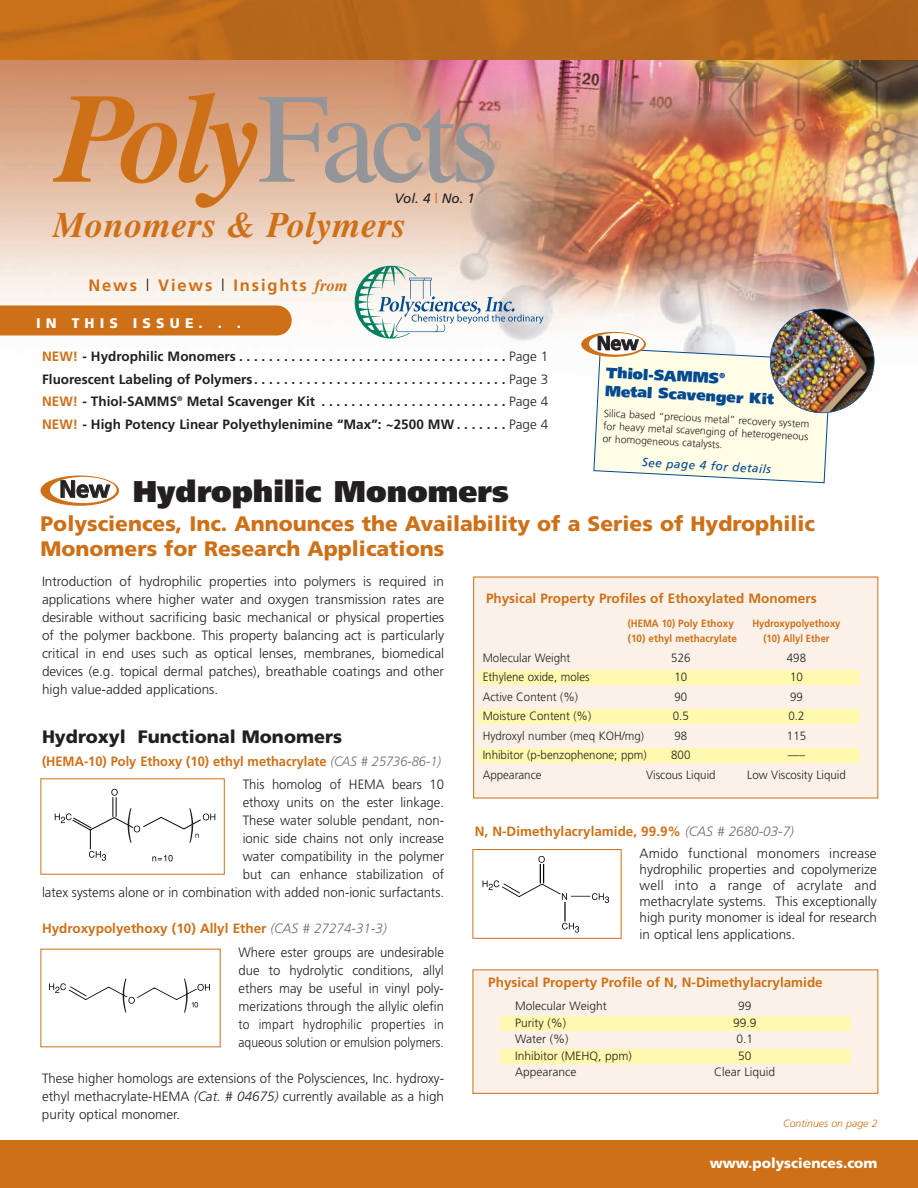
<style>
.page{position:relative;width:918px;height:1188px;background:#fff}
.page>*{position:absolute;margin:0;border:0;box-sizing:border-box;transform-origin:0 0}
.t1{font:127.5px "Times";letter-spacing:-.05em;color:#939598}
.t2{font:italic 700 36px "Times";letter-spacing:.015em;color:#ce7018}
.t3{font:900 30px "Frutiger";color:#231f20}
.t4{font:700 23.7px "Frutiger";color:#231f20}
.t5{font:900 21px/25.2px "Frutiger";color:#ce7018}
.t6{font:700 19.5px "Frutiger";color:#231f20}
.t7{font:900 18px "Frutiger";color:#231f20}
.t8{font:700 16.5px "Frutiger";letter-spacing:.11em;color:#ce7018}
.t9{font:900 15px/18px "Frutiger";color:#014990}
.t10{font:900 13.95px "Frutiger";color:#fff}
.t11{font:900 13.95px "Frutiger";letter-spacing:.365em;color:#fff}
.t12{font:300 13.5px/18px "Frutiger";color:#231f20;text-align:justify}
.t13{font:700 13.5px/22.5px "Frutiger";color:#231f20;text-align:justify}
.t14{font:700 13.5px/23.4px "Frutiger";color:#ce7018}
.t15{font:700 13.5px/23.4px "Frutiger";color:#ce7018;text-align:right;scale:.95 1}
.t16{font:italic 13.5px "Frutiger";color:#231f20}
.t17{font:300 12px "Frutiger";color:#231f20;scale:.96 1}
.t18{font:300 12px "Frutiger";color:#231f20}
.t19{font:italic 12px "Frutiger";color:#014990}
.t20{font:300 10.5px "Frutiger";color:#231f20}
.t21{font:700 10.5px "Frutiger";color:#ce7018;scale:.9 1}
.t22{font:700 10.5px "Frutiger";color:#ce7018;scale:.95 1}
.t23{font:italic 300 10.5px "Frutiger";color:#ce7018}
.s1{font-weight:700;font-style:italic;color:#ce7018}
.s2{font-weight:300;color:#231f20}
.s3{font-family:"Times";font-style:italic}
.s4{color:#ce7018}
.s5{font-weight:300}
.s6{font-weight:300;font-style:italic;color:#6c6d70}
.s7{font-style:italic}
.s8{font-weight:700;color:#ce7018}
.s9{font-style:italic;color:#6c6d70}
</style>
<div class="page">
<img style="left:0;top:60px;width:918px;height:307px">
<div style="left:0;top:306px;width:292px;height:30px;background:#ce7018"></div>
<svg style="left:593px;top:347px;width:236px;height:136px;background:#f9f9e5"></svg>
<svg style="left:355px;top:266px;width:189px;height:73px"></svg>
<svg style="left:581px;top:332px;width:65px;height:25px"></svg>
<div style="left:589px;top:333px;width:55px;height:22px;background:#fff;border-radius:50%"></div>
<img style="left:770px;top:309px;width:104px;height:104px">
<div style="left:770px;top:309px;width:104px;height:104px;border:2px solid #014990;border-radius:50%"></div>
<img style="left:0;top:0;width:918px;height:60px">
<div style="left:0;top:1141px;width:918px;height:47px;background:#ce7018"></div>
<div style="left:474px;top:577px;width:404px;height:221px;background:#fbf1e8"></div>
<div style="left:479px;top:670px;width:381px;height:15px;background:#fff8ae"></div>
<div style="left:479px;top:709px;width:381px;height:15px;background:#fff8ae"></div>
<div style="left:479px;top:748px;width:381px;height:15px;background:#fff8ae"></div>
<svg style="left:40px;top:476px;width:79px;height:30px"></svg>
<div style="left:50px;top:477px;width:67px;height:26px;background:#fff;border-radius:50%"></div>
<svg style="left:55px;top:789px;width:160px;height:72px"></svg>
<svg style="left:49px;top:979px;width:161px;height:34px"></svg>
<div style="left:473px;top:970px;width:405px;height:123px;background:#fbf1e8"></div>
<div style="left:473px;top:969px;width:405px;height:125px;border:1px solid #ce7018"></div>
<div style="left:500px;top:1016px;width:351px;height:15px;background:#fff8ae"></div>
<div style="left:500px;top:1049px;width:351px;height:15px;background:#fff8ae"></div>
<svg style="left:483px;top:856px;width:126px;height:77px"></svg>
<div style="left:472px;top:849px;width:150px;height:90px;border:1px solid #ce7018"></div>
<h1 class="t1" style="left:57px;top:94px;width:444px"><span class="s1">Poly</span>Facts</h1>
<h2 class="t2" style="left:53px;top:211px;width:355px">Monomers &amp; Polymers</h2>
<p class="t8" style="left:89px;top:278px;width:261px">News <span class="s2">l</span> Views <span class="s2">l</span> Insights <span class="s3">from</span></p>
<p class="t16" style="left:395px;top:193px;width:82px">Vol. 4 <span class="s4">|</span> No. 1</p>
<p class="t11" style="left:36px;top:317px;width:206px">IN THIS ISSUE. . .</p>
<p class="t13" style="left:42px;top:346px;width:508px"><span class="s4">NEW!</span> - Hydrophilic Monomers . . . . . . . . . . . . . . . . . . . . . . . . . . . . . . . . . . . . <span class="s5">Page 1<br></span>Fluorescent Labeling of Polymers. . . . . . . . . . . . . . . . . . . . . . . . . . . . . . . . . . <span class="s5">Page 3<br></span><span class="s4">NEW!</span> - Thiol-SAMMS<sup>®</sup> Metal Scavenger Kit . . . . . . . . . . . . . . . . . . . . . . . . . <span class="s5">Page 4<br></span><span class="s4">NEW!</span> - High Potency Linear Polyethylenimine “Max”: ~2500 MW . . . . . . . <span class="s5">Page 4</span></p>
<h3 class="t6" style="left:597px;top:335px;width:43px">New</h3>
<p class="t9" style="left:606px;top:365px;width:171px;rotate:3deg">Thiol-SAMMS<sup>®<br></sup>Metal Scavenger Kit</p>
<p class="t20" style="left:603px;top:421px;width:207px;rotate:3deg">for heavy metal scavenging of heterogeneous</p>
<p class="t20" style="left:604px;top:409px;width:207px;rotate:3deg">Silica based “precious metal” recovery system</p>
<p class="t20" style="left:603px;top:434px;width:122px;rotate:3deg">or homogeneous catalysts.</p>
<p class="t19" style="left:642px;top:457px;width:131px;rotate:3deg">See page 4 for details</p>
<h3 class="t3" style="left:133px;top:479px;width:378px">Hydrophilic Monomers</h3>
<h3 class="t5" style="left:40px;top:513px;width:776px">Polysciences, Inc. Announces the Availability of a Series of Hydrophilic<br>Monomers for Research Applications</h3>
<h3 class="t4" style="left:59px;top:480px;width:52px">New</h3>
<p class="t12" style="left:42px;top:574px;width:404px">Introduction of hydrophilic properties into polymers is required in applications where higher water and oxygen transmission rates are desirable without sacrificing basic mechanical or physical properties of the polymer backbone. This property balancing act is particularly critical in end uses such as optical lenses, membranes, biomedical devices (e.g. topical dermal patches), breathable coatings and other high value-added applications.</p>
<h3 class="t7" style="left:42px;top:730px;width:302px">Hydroxyl Functional Monomers</h3>
<p class="t15" style="left:42px;top:750px;width:425px">(HEMA-10) Poly Ethoxy (10) ethyl methacrylate <span class="s6">(CAS # 25736-86-1)<br></span><span class="s2">This homolog of HEMA bears 10</span></p>
<p class="t12" style="left:42px;top:794px;width:404px;text-align:right">ethoxy units on the ester linkage.<br>These water soluble pendant, non-<br>ionic side chains not only increase<br>water compatibility in the polymer<br>but can enhance stabilization of<br>latex systems alone or in combination with added non-ionic surfactants.</p>
<p class="t14" style="left:239px;top:918px;width:207px;text-indent:-197px">Hydroxypolyethoxy (10) Allyl Ether <span class="s6">(CAS # 27274-31-3)<br></span><span class="s2">Where ester groups are undesirable</span></p>
<p class="t12" style="left:239px;top:962px;width:207px">due to hydrolytic conditions, allyl ethers may be useful in vinyl poly&shy;merizations through the allylic olefin to impart hydrophilic properties in aqueous solution or emulsion polymers.</p>
<p class="t12" style="left:42px;top:1070px;width:404px">These higher homologs are extensions of the Polysciences, Inc. hydroxy&shy;ethyl methacrylate-HEMA <span class="s7">(Cat. # 04675)</span> currently available as a high purity optical monomer.</p>
<p class="t14" style="left:486px;top:588px;width:332px">Physical Property Profiles of Ethoxylated Monomers</p>
<p class="t21" style="left:628px;top:620px;width:119px">(HEMA 10) Poly Ethoxy</p>
<p class="t21" style="left:752px;top:620px;width:99px">Hydroxypolyethoxy</p>
<p class="t22" style="left:628px;top:635px;width:116px">(10) ethyl methacrylate</p>
<p class="t21" style="left:763px;top:635px;width:75px">(10) Allyl Ether</p>
<p class="t17" style="left:483px;top:653px;width:93px">Molecular Weight</p>
<p class="t17" style="left:671px;top:653px;width:22px">526</p>
<p class="t17" style="left:787px;top:653px;width:22px">498</p>
<p class="t17" style="left:483px;top:672px;width:113px">Ethylene oxide, moles</p>
<p class="t17" style="left:674px;top:672px;width:15px">10</p>
<p class="t17" style="left:790px;top:672px;width:15px">10</p>
<p class="t17" style="left:483px;top:692px;width:101px">Active Content (%)</p>
<p class="t17" style="left:674px;top:692px;width:15px">90</p>
<p class="t17" style="left:790px;top:692px;width:15px">99</p>
<p class="t17" style="left:483px;top:711px;width:115px">Moisture Content (%)</p>
<p class="t17" style="left:673px;top:711px;width:18px">0.5</p>
<p class="t17" style="left:789px;top:711px;width:18px">0.2</p>
<p class="t17" style="left:483px;top:731px;width:170px">Hydroxyl number (meq KOH/mg)</p>
<p class="t17" style="left:675px;top:731px;width:15px">98</p>
<p class="t17" style="left:787px;top:731px;width:22px">115</p>
<p class="t17" style="left:483px;top:750px;width:172px">Inhibitor (p-benzophenone; ppm)</p>
<p class="t17" style="left:671px;top:750px;width:22px">800</p>
<p class="t17" style="left:788px;top:750px;width:19px">–––</p>
<p class="t17" style="left:483px;top:770px;width:63px">Appearance</p>
<p class="t17" style="left:646px;top:770px;width:74px">Viscous Liquid</p>
<p class="t17" style="left:747px;top:770px;width:104px">Low Viscosity Liquid</p>
<p class="t12" style="left:640px;top:822px;width:239px;line-height:21.6px;text-indent:-165px"><span class="s8">N, N-Dimethylacrylamide, 99.9%</span> <span class="s9">(CAS # 2680-03-7)<br></span>Amido functional monomers increase</p>
<p class="t12" style="left:640px;top:862px;width:239px;line-height:16.2px">hydrophilic properties and copolymerize well into a range of acrylate and methacrylate systems. This exceptionally high purity monomer is ideal for research in optical lens applications.</p>
<p class="t14" style="left:488px;top:972px;width:336px">Physical Property Profile of N, N-Dimethylacrylamide</p>
<p class="t18" style="left:515px;top:1001px;width:93px">Molecular Weight</p>
<p class="t18" style="left:738px;top:1001px;width:15px">99</p>
<p class="t18" style="left:515px;top:1018px;width:52px">Purity (%)</p>
<p class="t18" style="left:733px;top:1018px;width:25px">99.9</p>
<p class="t18" style="left:515px;top:1034px;width:55px">Water (%)</p>
<p class="t18" style="left:736px;top:1034px;width:18px">0.1</p>
<p class="t18" style="left:515px;top:1051px;width:118px">Inhibitor (MEHQ, ppm)</p>
<p class="t18" style="left:738px;top:1051px;width:15px">50</p>
<p class="t18" style="left:515px;top:1067px;width:63px">Appearance</p>
<p class="t18" style="left:714px;top:1067px;width:63px">Clear Liquid</p>
<p class="t23" style="left:783px;top:1119px;width:96px">Continues on page 2</p>
<p class="t10" style="left:710px;top:1158px;width:169px">www.polysciences.com</p>
</div>
